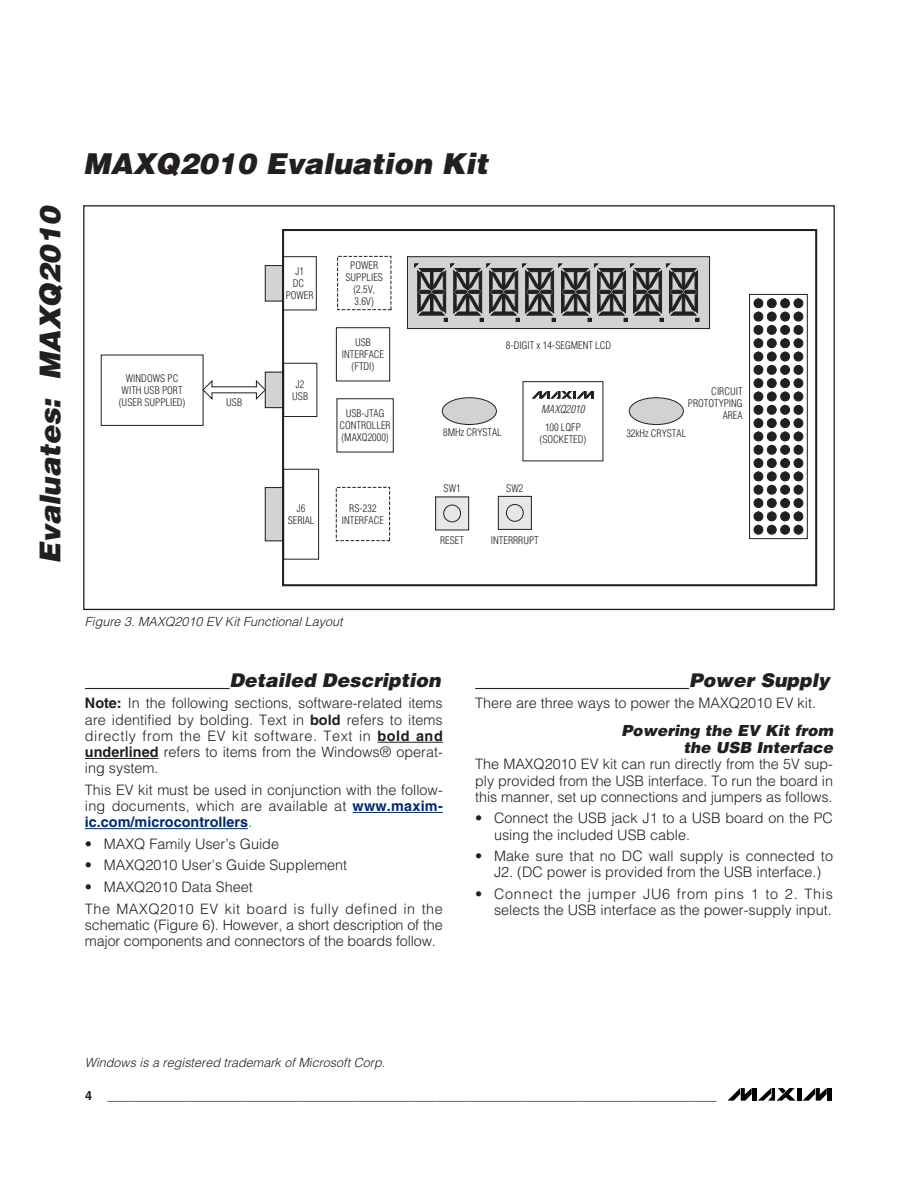
<style>
.page{position:relative;width:918px;height:1188px;background:#fff}
.page>*{position:absolute;margin:0;border:0;box-sizing:border-box;transform-origin:0 0}
.t1{font:italic 900 28.8px "Helvetica";color:#231f20}
.t2{font:italic 900 18.9px "Helvetica";color:#231f20}
.t3{font:italic 900 15.3px/17.1px "Helvetica";color:#231f20;text-align:right}
.t4{font:300 14.4px/16.2px "Helvetica";color:#231f20;text-align:justify}
.t5{font:300 14.4px/21.6px "Helvetica";letter-spacing:.04em;color:#231f20}
.t6{font:700 12.6px "Helvetica";color:#231f20}
.t7{font:italic 300 12.6px "Helvetica";color:#231f20}
.t8{font:italic 300 condensed 10.65px "Helvetica";color:#231f20}
.t9{font:300 condensed 10.2px/12px "Helvetica";color:#231f20;text-align:center}
.s1{font-weight:700}
.s2{font-weight:700;color:#002a6c}
</style>
<div class="page">
<svg style="left:758px;top:1088px;width:38px;height:13px"></svg>
<svg style="left:728px;top:1088px;width:24px;height:13px"></svg>
<hr style="left:752px;top:1088px;width:4px;height:13px;background:#000">
<hr style="left:797px;top:1088px;width:4px;height:13px;background:#000">
<svg style="left:803px;top:1088px;width:24px;height:13px"></svg>
<hr style="left:827px;top:1088px;width:4px;height:13px;background:#000">
<hr style="left:85px;top:688px;width:145px;height:1px;background:#231f20">
<hr style="left:377px;top:742px;width:66px;height:1px;background:#231f20">
<hr style="left:85px;top:758px;width:74px;height:1px;background:#231f20">
<hr style="left:353px;top:812px;width:90px;height:1px;background:#002a6c">
<hr style="left:85px;top:828px;width:163px;height:1px;background:#002a6c">
<hr style="left:475px;top:688px;width:214px;height:1px;background:#231f20">
<div style="left:749px;top:294px;width:59px;height:245px;border:1px solid #231f20"></div>
<svg style="left:204px;top:379px;width:61px;height:22px"></svg>
<div style="left:265px;top:372px;width:18px;height:36px;background:#d2d3d5"></div>
<div style="left:265px;top:372px;width:18px;height:36px;border:1px solid #231f20"></div>
<div style="left:265px;top:488px;width:18px;height:53px;background:#d2d3d5"></div>
<div style="left:265px;top:487px;width:18px;height:54px;border:1px solid #231f20"></div>
<svg style="left:753px;top:298px;width:51px;height:237px"></svg>
<div style="left:265px;top:266px;width:18px;height:35px;background:#d2d3d5"></div>
<div style="left:265px;top:265px;width:18px;height:37px;border:1px solid #231f20"></div>
<div style="left:407px;top:257px;width:303px;height:72px;background:#d2d3d5"></div>
<div style="left:407px;top:256px;width:303px;height:73px;border:1px solid #231f20"></div>
<svg style="left:414px;top:263px;width:285px;height:59px"></svg>
<div style="left:282px;top:229px;width:535px;height:357px;border:2px solid #231f20"></div>
<div style="left:101px;top:355px;width:103px;height:71px;border:1px solid #231f20"></div>
<svg style="left:335px;top:256px;width:59px;height:286px"></svg>
<svg style="left:282px;top:256px;width:37px;height:304px"></svg>
<div style="left:442px;top:398px;width:54px;height:27px;background:#d1d2d4;border-radius:50%"></div>
<div style="left:442px;top:397px;width:55px;height:28px;border:1px solid #231f20;border-radius:50%"></div>
<div style="left:629px;top:398px;width:54px;height:27px;background:#d1d2d4;border-radius:50%"></div>
<div style="left:629px;top:397px;width:55px;height:28px;border:1px solid #231f20;border-radius:50%"></div>
<div style="left:498px;top:496px;width:33px;height:33px;background:#e6e7e9"></div>
<div style="left:498px;top:496px;width:34px;height:34px;border:1px solid #231f20"></div>
<svg style="left:507px;top:505px;width:16px;height:16px"></svg>
<div style="left:506px;top:504px;width:17px;height:17px;background:#e6e7e9;border-radius:50%"></div>
<div style="left:506px;top:504px;width:18px;height:18px;border:1px solid #231f20;border-radius:50%"></div>
<div style="left:436px;top:497px;width:33px;height:33px;background:#e6e7e9"></div>
<div style="left:435px;top:497px;width:34px;height:33px;border:1px solid #231f20"></div>
<svg style="left:444px;top:505px;width:16px;height:17px"></svg>
<div style="left:444px;top:505px;width:17px;height:17px;background:#e6e7e9;border-radius:50%"></div>
<div style="left:443px;top:505px;width:18px;height:17px;border:1px solid #231f20;border-radius:50%"></div>
<svg style="left:532px;top:391px;width:62px;height:8px"></svg>
<h1 class="t1" style="left:40px;top:564px;width:358px;rotate:-90deg">Evaluates: MAXQ2010</h1>
<h1 class="t1" style="left:83px;top:154px;width:411px">MAXQ2010 Evaluation Kit</h1>
<p class="t9" style="left:119px;top:373px;width:68px">WINDOWS PC<br>WITH USB PORT (USER SUPPLIED)</p>
<p class="t9" style="left:226px;top:397px;width:17px">USB</p>
<p class="t9" style="left:286px;top:266px;width:29px">J1<br>DC<br>POWER</p>
<p class="t9" style="left:292px;top:379px;width:17px">J2<br>USB</p>
<p class="t9" style="left:345px;top:260px;width:39px">POWER<br>SUPPLIES (2.5V,<br>3.6V)</p>
<p class="t9" style="left:342px;top:337px;width:44px">USB<br>INTERFACE (FTDI)</p>
<p class="t9" style="left:339px;top:408px;width:53px">USB-JTAG<br>CONTROLLER (MAXQ2000)</p>
<p class="t9" style="left:288px;top:503px;width:28px">J6<br>SERIAL</p>
<p class="t9" style="left:342px;top:503px;width:44px">RS-232<br>INTERFACE</p>
<p class="t7" style="left:85px;top:617px;width:262px">Figure 3. MAXQ2010 EV Kit Functional Layout</p>
<p class="t9" style="left:506px;top:340px;width:107px">8-DIGIT x 14-SEGMENT LCD</p>
<p class="t8" style="left:541px;top:405px;width:47px">MAXQ2010</p>
<p class="t9" style="left:688px;top:386px;width:56px;text-align:right">CIRCUIT<br>PROTOTYPING<br>AREA</p>
<p class="t9" style="left:443px;top:427px;width:60px">8MHz CRYSTAL</p>
<p class="t9" style="left:540px;top:422px;width:48px">100 LQFP (SOCKETED)</p>
<p class="t9" style="left:626px;top:428px;width:61px">32kHz CRYSTAL</p>
<p class="t9" style="left:444px;top:483px;width:19px">SW1</p>
<p class="t9" style="left:440px;top:535px;width:25px">RESET</p>
<p class="t9" style="left:506px;top:483px;width:19px">SW2</p>
<p class="t9" style="left:491px;top:536px;width:49px">INTERRRUPT</p>
<h2 class="t2" style="left:230px;top:673px;width:216px">Detailed Description</h2>
<p class="t4" style="left:85px;top:697px;width:359px"><span class="s1">Note:</span> In the following sections, software-related items are identified by bolding. Text in <span class="s1">bold</span> refers to items directly from the EV kit software. Text in <span class="s1">bold and underlined</span> refers to items from the Windows® operat&shy;ing system.</p>
<p class="t4" style="left:85px;top:783px;width:359px">This EV kit must be used in conjunction with the follow&shy;ing documents, which are available at <span class="s2">www.maxim&shy;ic.com/microcontrollers</span>.</p>
<p class="t4" style="left:85px;top:837px;width:196px">• MAXQ Family User’s Guide</p>
<p class="t4" style="left:85px;top:859px;width:264px">• MAXQ2010 User’s Guide Supplement</p>
<p class="t5" style="left:85px;top:877px;width:359px">• MAXQ2010 Data Sheet<br>The MAXQ2010 EV kit board is fully defined in the</p>
<p class="t4" style="left:85px;top:918px;width:359px">schematic (Figure 6). However, a short description of the major components and connectors of the boards follow.</p>
<h2 class="t2" style="left:689px;top:673px;width:142px">Power Supply</h2>
<p class="t4" style="left:475px;top:697px;width:342px">There are three ways to power the MAXQ2010 EV kit.</p>
<p class="t3" style="left:621px;top:723px;width:216px">Powering the EV Kit from the USB Interface</p>
<p class="t4" style="left:475px;top:758px;width:359px">The MAXQ2010 EV kit can run directly from the 5V sup&shy;ply provided from the USB interface. To run the board in this manner, set up connections and jumpers as follows.</p>
<p class="t4" style="left:494px;top:812px;width:340px;text-indent:-19px">• Connect the USB jack J1 to a USB board on the PC using the included USB cable.</p>
<p class="t4" style="left:475px;top:849px;width:359px;text-align:center">• Make sure that no DC wall supply is connected to<br>J2. (DC power is provided from the USB interface.)</p>
<p class="t4" style="left:475px;top:887px;width:359px;text-align:right">• Connect the jumper JU6 from pins 1 to 2. This selects the USB interface as the power-supply input.</p>
<p class="t7" style="left:85px;top:1058px;width:304px">Windows is a registered trademark of Microsoft Corp.</p>
<p class="t6" style="left:85px;top:1091px;width:633px">4 _______________________________________________________________________________________</p>
</div>
